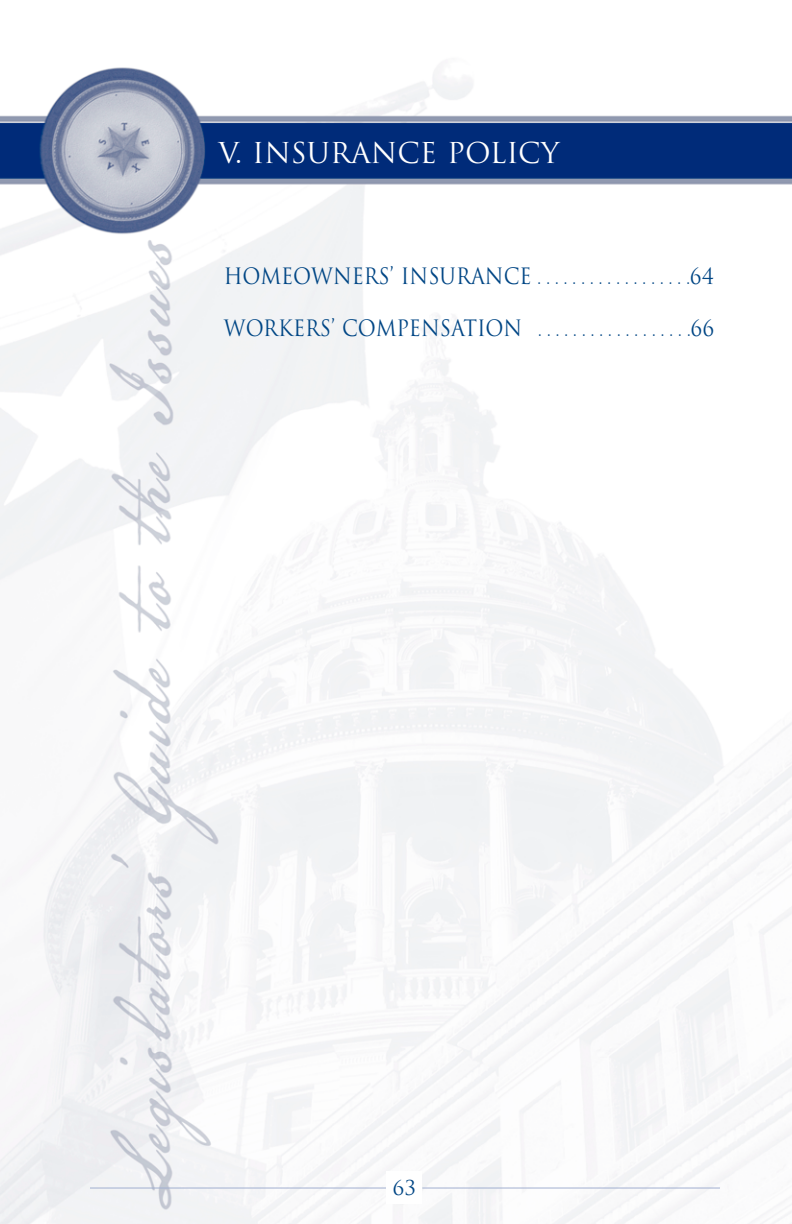
<style>
.page{position:relative;width:792px;height:1224px;background:#fff}
.page>*{position:absolute;margin:0;border:0;box-sizing:border-box;transform-origin:0 0}
.t1{font:28px "Trajan";color:#fff}
.t2{font:22px "Trajan";color:#004685;scale:.9 1}
.t3{font:20px "Trajan";color:#004685}
.s1{font-size:16px}
</style>
<div class="page">
<img style="left:0;top:67px;width:792px;height:1157px">
<hr style="left:90px;top:1188px;width:296px;height:1px;background:#a1afd0">
<hr style="left:422px;top:1188px;width:298px;height:1px;background:#a1afd0">
<div style="left:386px;top:1172px;width:36px;height:32px;background:#fff"></div>
<p class="t1" style="left:218px;top:137px;width:343px">V. INSURANCE POLICY</p>
<p class="t2" style="left:224px;top:264px;width:547px">HOMEOWNERS’ INSURANCE <span class="s1">. . . . . . . . . . . . . . . . . .</span>64</p>
<p class="t2" style="left:224px;top:316px;width:547px">WORKERS’ COMPENSATION <span class="s1">. . . . . . . . . . . . . . . . . .</span>66</p>
<p class="t3" style="left:392px;top:1177px;width:25px">63</p>
</div>
